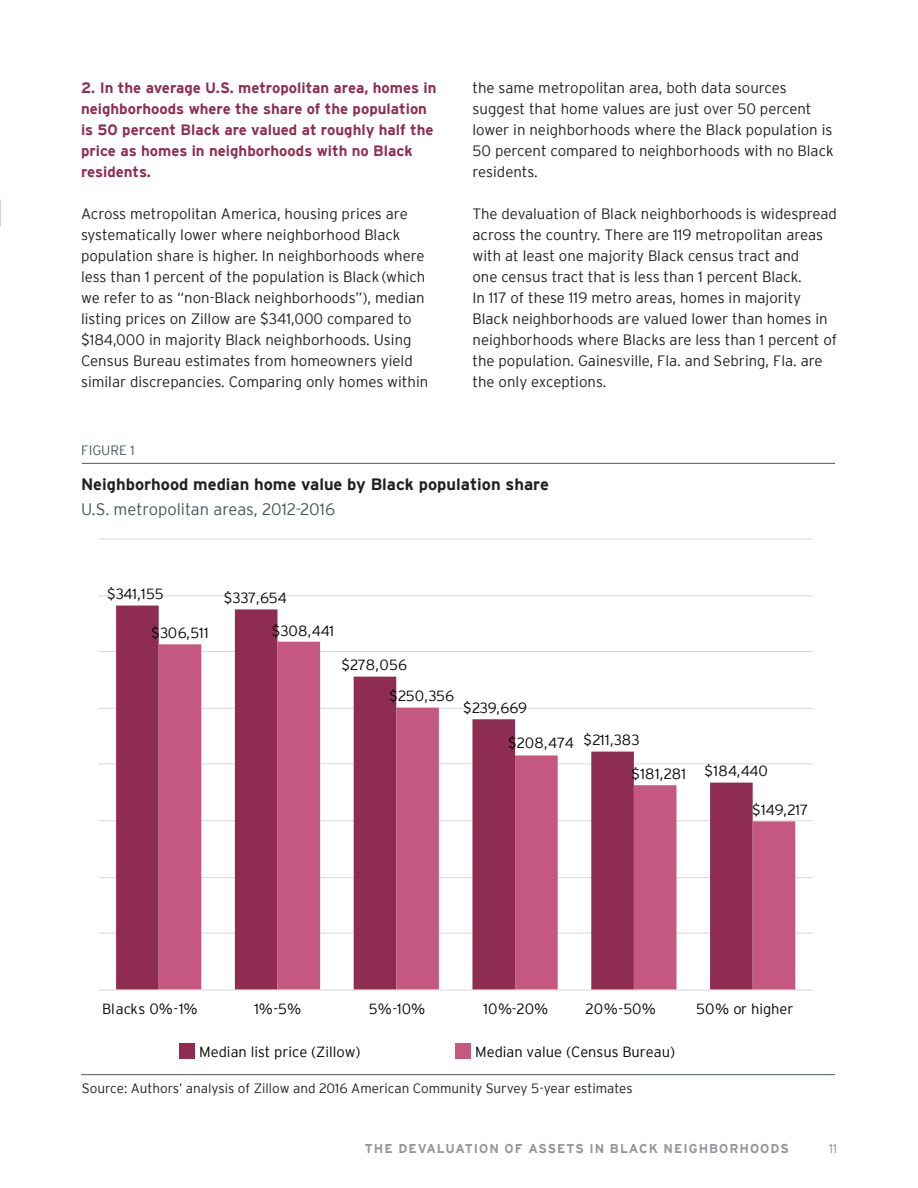
<style>
.page{position:relative;width:918px;height:1188px;background:#fff}
.page>*{position:absolute;margin:0;border:0;box-sizing:border-box;transform-origin:0 0}
.t1{font:700 16.5px "Interstate";color:#231f20}
.t2{font:300 16.5px "Interstate";color:#4a555b}
.t3{font:300 15px/21px "Interstate";color:#231f20}
.t4{font:700 15px/21px "Interstate";color:#902d53}
.t5{font:300 14.7px "Interstate";color:#050504}
.t6{font:300 13.5px "Interstate";color:#231f20}
.t7{font:300 13.5px "Interstate";color:#4a555b}
.t8{font:700 12.75px "Interstate";letter-spacing:.08em;color:#939598}
.t9{font:300 12.75px "Interstate";color:#939598}
</style>
<div class="page">
<hr style="left:81px;top:1074px;width:754px;height:1px;background:#4d545a">
<hr style="left:82px;top:463px;width:753px;height:1px;background:#4d545a">
<hr style="left:99px;top:538px;width:714px;height:1px;background:#d9d9d8">
<hr style="left:99px;top:595px;width:714px;height:1px;background:#d9d9d8">
<hr style="left:99px;top:651px;width:714px;height:1px;background:#d9d9d8">
<hr style="left:99px;top:708px;width:714px;height:1px;background:#d9d9d8">
<hr style="left:99px;top:763px;width:714px;height:1px;background:#d9d9d8">
<hr style="left:99px;top:820px;width:714px;height:1px;background:#d9d9d8">
<hr style="left:99px;top:877px;width:714px;height:1px;background:#d9d9d8">
<hr style="left:99px;top:933px;width:714px;height:1px;background:#d9d9d8">
<hr style="left:99px;top:990px;width:714px;height:1px;background:#d9d9d8">
<svg style="left:116px;top:606px;width:204px;height:383px;fill:#8f2c52"></svg>
<svg style="left:159px;top:642px;width:636px;height:347px"></svg>
<div style="left:179px;top:1044px;width:15px;height:15px;background:#8f2c52"></div>
<div style="left:456px;top:1044px;width:15px;height:15px;background:#c55880"></div>
<p class="t4" style="left:81px;top:77px;width:357px">2. In the average U.S. metropolitan area, homes in neighborhoods where the share of the population is 50 percent Black are valued at roughly half the price as homes in neighborhoods with no Black residents.</p>
<p class="t3" style="left:81px;top:203px;width:349px">Across metropolitan America, housing prices are systematically lower where neighborhood Black population share is higher. In neighborhoods where less than 1 percent of the population is Black (which we refer to as “non-Black neighborhoods”), median listing prices on Zillow are $341,000 compared to $184,000 in majority Black neighborhoods. Using Census Bureau estimates from homeowners yield similar discrepancies. Comparing only homes within</p>
<p class="t7" style="left:81px;top:443px;width:55px">FIGURE 1</p>
<p class="t3" style="left:472px;top:77px;width:363px">the same metropolitan area, both data sources suggest that home values are just over 50 percent lower in neighborhoods where the Black population is 50 percent compared to neighborhoods with no Black residents.</p>
<p class="t3" style="left:472px;top:203px;width:366px">The devaluation of Black neighborhoods is widespread across the country. There are 119 metropolitan areas with at least one majority Black census tract and<br>one census tract that is less than 1 percent Black.<br>In 117 of these 119 metro areas, homes in majority Black neighborhoods are valued lower than homes in neighborhoods where Blacks are less than 1 percent of the population. Gainesville, Fla. and Sebring, Fla. are the only exceptions.</p>
<p class="t1" style="left:81px;top:475px;width:469px">Neighborhood median home value by Black population share</p>
<p class="t2" style="left:81px;top:500px;width:256px">U.S. metropolitan areas, 2012-2016</p>
<p class="t5" style="left:107px;top:585px;width:58px">$341,155</p>
<p class="t5" style="left:224px;top:589px;width:65px">$337,654</p>
<p class="t5" style="left:151px;top:624px;width:59px">$306,511</p>
<p class="t5" style="left:272px;top:622px;width:64px">$308,441</p>
<p class="t5" style="left:341px;top:657px;width:67px">$278,056</p>
<p class="t5" style="left:389px;top:688px;width:66px">$250,356</p>
<p class="t5" style="left:463px;top:700px;width:65px">$239,669</p>
<p class="t5" style="left:508px;top:735px;width:67px">$208,474</p>
<p class="t5" style="left:584px;top:732px;width:58px">$211,383</p>
<p class="t5" style="left:632px;top:766px;width:56px">$181,281</p>
<p class="t5" style="left:705px;top:762px;width:65px">$184,440</p>
<p class="t5" style="left:752px;top:802px;width:58px">$149,217</p>
<p class="t5" style="left:102px;top:1001px;width:97px">Blacks 0%-1%</p>
<p class="t5" style="left:254px;top:1001px;width:48px">1%-5%</p>
<p class="t5" style="left:369px;top:1001px;width:58px">5%-10%</p>
<p class="t5" style="left:484px;top:1001px;width:66px">10%-20%</p>
<p class="t5" style="left:585px;top:1001px;width:72px">20%-50%</p>
<p class="t5" style="left:696px;top:1001px;width:99px">50% or higher</p>
<p class="t5" style="left:199px;top:1043px;width:163px">Median list price (Zillow)</p>
<p class="t5" style="left:475px;top:1043px;width:202px">Median value (Census Bureau)</p>
<p class="t6" style="left:82px;top:1081px;width:552px">Source: Authors’ analysis of Zillow and 2016 American Community Survey 5-year estimates</p>
<p class="t8" style="left:365px;top:1142px;width:425px">THE DEVALUATION OF ASSETS IN BLACK NEIGHBORHOODS</p>
<p class="t9" style="left:829px;top:1141px;width:9px">11</p>
</div>
